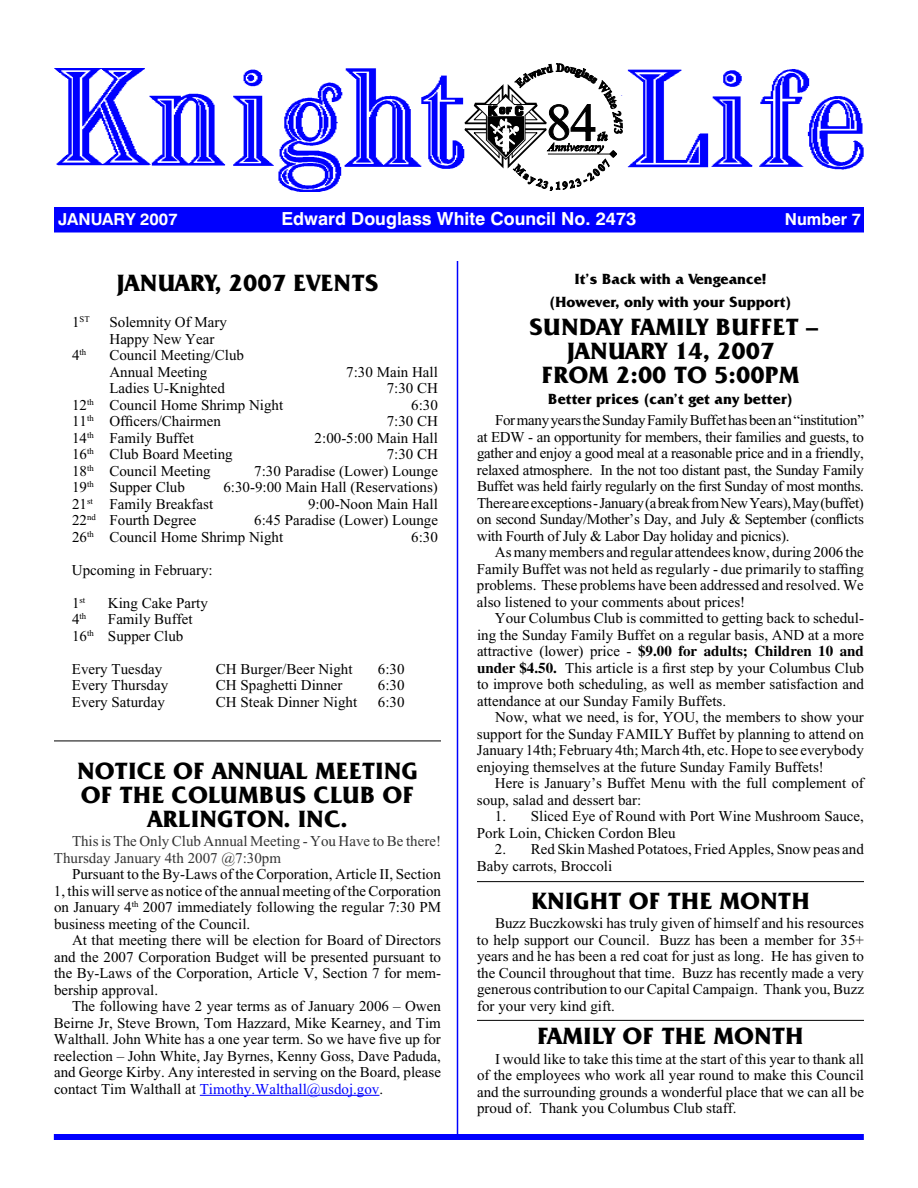
<style>
.page{position:relative;width:918px;height:1188px;background:#fff}
.page>*{position:absolute;margin:0;border:0;box-sizing:border-box;transform-origin:0 0}
.t1{font:700 24px/24px "Friz Quadrata IT Cby BT";color:#000}
.t2{font:700 18px "Swiss 721 BT";color:#fff}
.t3{font:700 16.5px "Swiss 721 BT";color:#fff}
.t4{font:15px/16.5px "Times New Roman";color:#000;text-align:justify}
.t5{font:700 15px/22.5px "Friz Quadrata IT Cby BT";color:#000;text-align:center}
.t6{font:15px/16.5px "Times New Roman";color:#333}
.t7{font:700 15px "Times";color:#000}
.t8{font:8.7px "Times New Roman";color:#000}
.s1{font-size:15px}
.s2{color:#00f}
.s3{font-family:"Times New Roman";font-weight:400}
.s4{font-family:"Times";font-weight:700}
</style>
<div class="page">
<div style="left:56px;top:208px;width:806px;height:23px;background:#00f"></div>
<div style="left:54px;top:207px;width:810px;height:25px;border:3px solid #00f"></div>
<img style="left:54px;top:68px;width:810px;height:124px">
<hr style="left:457px;top:261px;width:1px;height:873px;background:#00f">
<div style="left:54px;top:1134px;width:810px;height:6px;background:#00f"></div>
<svg style="left:464px;top:64px;width:158px;height:126px"></svg>
<hr style="left:54px;top:741px;width:387px;height:1px;background:#000">
<hr style="left:477px;top:881px;width:387px;height:1px;background:#000">
<hr style="left:200px;top:1095px;width:179px;height:1px;background:#00f">
<hr style="left:477px;top:1020px;width:387px;height:1px;background:#000">
<p class="t3" style="left:58px;top:209px;width:121px">JANUARY 2007</p>
<p class="t2" style="left:281px;top:208px;width:357px">Edward Douglass White Council No. 2473</p>
<p class="t3" style="left:785px;top:209px;width:78px">Number 7</p>
<h1 class="t1" style="left:116px;top:271px;width:264px">JANUARY, 2007 EVENTS</h1>
<p class="t8" style="left:72px;top:314px;width:19px"><span class="s1">1</span>ST</p>
<p class="t4" style="left:110px;top:314px;width:119px">Solemnity Of Mary<br>Happy New Year</p>
<p class="t8" style="left:72px;top:347px;width:16px"><span class="s1">4</span>th</p>
<p class="t4" style="left:109px;top:347px;width:136px">Council Meeting/Club<br>Annual Meeting</p>
<p class="t4" style="left:346px;top:363px;width:93px">7:30 Main Hall</p>
<p class="t4" style="left:109px;top:380px;width:117px">Ladies U-Knighted</p>
<p class="t4" style="left:387px;top:380px;width:53px">7:30 CH</p>
<p class="t4" style="left:72px;top:396px;width:213px">12<sup>th</sup> Council Home Shrimp Night</p>
<p class="t4" style="left:411px;top:396px;width:28px">6:30</p>
<p class="t4" style="left:72px;top:413px;width:151px">11<sup>th</sup> Officers/Chairmen</p>
<p class="t4" style="left:387px;top:413px;width:53px">7:30 CH</p>
<p class="t4" style="left:72px;top:429px;width:124px">14<sup>th</sup> Family Buffet</p>
<p class="t4" style="left:315px;top:429px;width:125px">2:00-5:00 Main Hall</p>
<p class="t4" style="left:72px;top:446px;width:162px">16<sup>th</sup> Club Board Meeting</p>
<p class="t4" style="left:387px;top:446px;width:53px">7:30 CH</p>
<p class="t4" style="left:72px;top:462px;width:140px">18<sup>th</sup> Council Meeting</p>
<p class="t4" style="left:254px;top:462px;width:185px">7:30 Paradise (Lower) Lounge</p>
<p class="t4" style="left:72px;top:479px;width:114px">19<sup>th</sup> Supper Club</p>
<p class="t4" style="left:223px;top:479px;width:216px">6:30-9:00 Main Hall (Reservations)</p>
<p class="t4" style="left:72px;top:495px;width:143px">21<sup>st</sup> Family Breakfast</p>
<p class="t4" style="left:308px;top:495px;width:131px">9:00-Noon Main Hall</p>
<p class="t4" style="left:72px;top:512px;width:126px">22<sup>nd</sup> Fourth Degree</p>
<p class="t4" style="left:72px;top:512px;width:367px;text-indent:182px">6:45 Paradise (Lower) Lounge<br>26<sup>th</sup> Council Home Shrimp Night</p>
<p class="t4" style="left:411px;top:528px;width:28px">6:30</p>
<p class="t4" style="left:72px;top:561px;width:142px">Upcoming in February:</p>
<p class="t8" style="left:72px;top:595px;width:15px"><span class="s1">1</span>st</p>
<p class="t4" style="left:108px;top:594px;width:101px">King Cake Party</p>
<p class="t8" style="left:72px;top:611px;width:16px"><span class="s1">4</span>th</p>
<p class="t4" style="left:72px;top:611px;width:122px;text-indent:36px">Family Buffet<br>16<sup>th</sup> Supper Club</p>
<p class="t4" style="left:72px;top:660px;width:92px">Every Tuesday</p>
<p class="t4" style="left:216px;top:660px;width:138px">CH Burger/Beer Night</p>
<p class="t4" style="left:378px;top:660px;width:28px">6:30</p>
<p class="t4" style="left:72px;top:677px;width:98px">Every Thursday</p>
<p class="t4" style="left:216px;top:677px;width:128px">CH Spaghetti Dinner</p>
<p class="t4" style="left:378px;top:677px;width:28px">6:30</p>
<p class="t4" style="left:72px;top:693px;width:94px">Every Saturday</p>
<p class="t4" style="left:216px;top:693px;width:143px">CH Steak Dinner Night</p>
<p class="t4" style="left:378px;top:693px;width:28px">6:30</p>
<h1 class="t1" style="left:77px;top:758px;width:169px">NOTICE OF ANNUA</h1>
<h1 class="t1" style="left:295px;top:758px;width:36px">L MEET</h1>
<h1 class="t1" style="left:375px;top:758px;width:44px">ING</h1>
<h1 class="t1" style="left:81px;top:782px;width:332px">OF THE COLUMBUS CLUB OF</h1>
<h1 class="t1" style="left:147px;top:806px;width:202px">ARLINGTON. INC.</h1>
<p class="t6" style="left:54px;top:833px;width:389px;text-indent:18px">This is The Only Club Annual Meeting - You Have to Be there!<br>Thursday January 4th 2007 @7:30pm</p>
<p class="t4" style="left:54px;top:866px;width:389px;text-indent:18px">Pursuant to the By-Laws of the Corporation, Article II, Section 1, this willserve as notice ofthe annualmeeting oftheCorporation on January 4<sup>th</sup> 2007 immediately following the regular 7:30 PM business meeting of the Council.</p>
<p class="t4" style="left:54px;top:932px;width:389px;text-indent:18px">At that meeting there will be election for Board of Directors and the 2007 Corporation Budget will be presented pursuant to the By-Laws of the Corporation, Article V, Section 7 for mem&shy;bership approval.</p>
<p class="t4" style="left:54px;top:998px;width:389px;text-indent:18px">The following have 2 year terms as of January 2006 – Owen Beirne Jr, Steve Brown, Tom Hazzard, Mike Kearney, and Tim Walthall. John White has a one year term. So we have five up for reelection – John White, Jay Byrnes, Kenny Goss, Dave Paduda, and George Kirby. Any interested in serving on the Board, please contact Tim Walthall at <span class="s2">Timothy.Walthall@usdoj.gov</span>.</p>
<p class="t5" style="left:549px;top:268px;width:244px">IT’S BACK WITH A VENGEANCE! (HOWEVER, ONLY WITH YOUR SUPPORT)</p>
<h1 class="t1" style="left:567px;top:315px;width:253px;text-indent:-38px">SUNDAY FAMILY BUFFET –<br>JANUARY</h1>
<h1 class="t1" style="left:541px;top:339px;width:260px;text-indent:133px">14, 2007<br>FROM 2:00 TO 5:00PM</h1>
<p class="t5" style="left:548px;top:388px;width:247px">BETTER PRICES (CAN’T GET ANY BETTER)</p>
<p class="t4" style="left:477px;top:412px;width:389px;text-indent:18px">FormanyyearstheSundayFamilyBuffethasbeenan“institution” at EDW - an opportunity for members, their families and guests, to gather and enjoy a good meal at a reasonable price and in a friendly, relaxed atmosphere. In the not too distant past, the Sunday Family Buffet was held fairly regularly on the first Sunday of most months.<br>Thereareexceptions-January(abreakfromNewYears),May(buffet) on second Sunday/Mother’s Day, and July &amp; September (conflicts with Fourth of July &amp; Labor Day holiday and picnics).</p>
<p class="t4" style="left:477px;top:544px;width:389px;text-indent:18px">Asmanymembers and regular attendees know, during 2006 the Family Buffet was not held as regularly - due primarily to staffing problems. These problems have been addressed and resolved. We also listened to your comments about prices!</p>
<p class="t4" style="left:477px;top:610px;width:389px;text-align:right">Your Columbus Club is committed to getting back to schedul&shy;ing the Sunday Family Buffet on a regular basis, AND at a more</p>
<p class="t7" style="left:477px;top:642px;width:389px"><span class="s3">attractive (lower) price -</span> $9.00 for adults; Children 10 and</p>
<p class="t4" style="left:477px;top:660px;width:389px"><span class="s4">under $4.50.</span> This article is a first step by your Columbus Club to improve both scheduling, as well as member satisfaction and attendance at our Sunday Family Buffets.</p>
<p class="t4" style="left:477px;top:709px;width:389px;text-indent:18px">Now, what we need, is for, YOU, the members to show your support for the Sunday FAMILY Buffet by planning to attend on January 14th; February 4th;March 4th, etc. Hope to see everybody enjoying themselves at the future Sunday Family Buffets!</p>
<p class="t4" style="left:477px;top:775px;width:388px;text-indent:18px">Here is January’s Buffet Menu with the full complement of soup, salad and dessert bar:</p>
<p class="t4" style="left:477px;top:808px;width:389px;text-indent:18px">1. Sliced Eye of Round with Port Wine Mushroom Sauce,<br>Pork Loin, Chicken Cordon Bleu</p>
<p class="t4" style="left:477px;top:841px;width:388px;text-indent:18px">2. Red Skin Mashed Potatoes, Fried Apples, Snow peas and<br>Baby carrots, Broccoli</p>
<h1 class="t1" style="left:531px;top:888px;width:280px">KNIGHT OF THE MONTH</h1>
<p class="t4" style="left:477px;top:915px;width:389px;text-indent:18px">Buzz Buczkowski has truly given of himself and his resources to help support our Council. Buzz has been a member for 35+ years and he has been a red coat for just as long. He has given to the Council throughout that time. Buzz has recently made a very generous contribution to our Capital Campaign. Thank you, Buzz for your very kind gift.</p>
<h1 class="t1" style="left:537px;top:1024px;width:268px">FAMILY OF THE MONTH</h1>
<p class="t4" style="left:477px;top:1050px;width:389px;text-indent:18px">I would like to take this time at the start of this year to thank all of the employees who work all year round to make this Council and the surrounding grounds a wonderful place that we can all be proud of. Thank you Columbus Club staff.</p>
</div>
